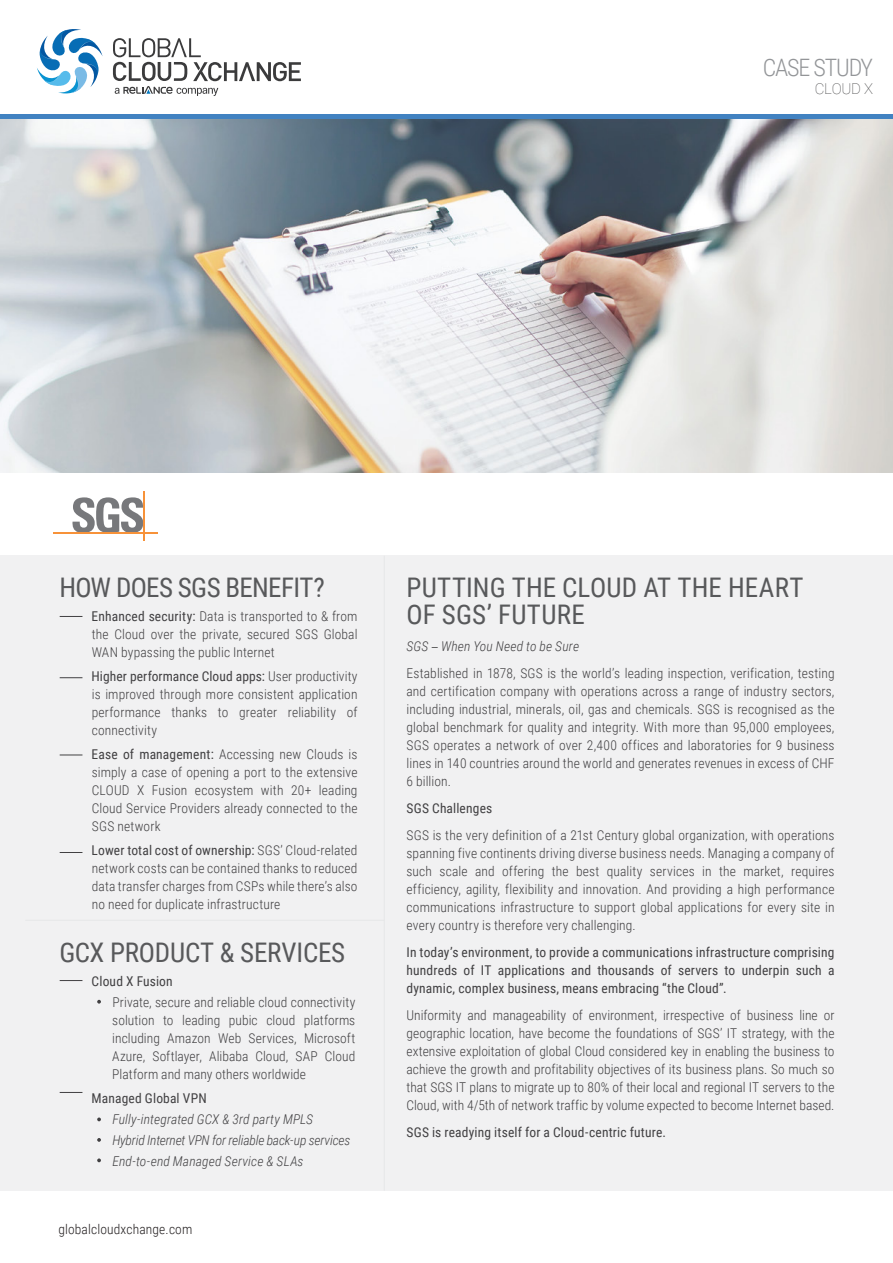
<style>
.page{position:relative;width:893px;height:1263px;background:#fff}
.page>*{position:absolute;margin:0;border:0;box-sizing:border-box;transform-origin:0 0}
.t1{font:27px/27px "Roboto Condensed";letter-spacing:-.005em;color:#58595b}
.t2{font:27px "Roboto Condensed";letter-spacing:-.025em;color:#58595b}
.t3{font:300 24px "Roboto Condensed";letter-spacing:-.05em;color:#939598}
.t4{font:100 15px "Roboto";letter-spacing:-.015em;color:#3b3b3c}
.t5{font:300 13.5px/18px "Roboto Condensed";letter-spacing:.01em;color:#414042;text-align:justify}
.t6{font:13.5px/18px "Roboto Condensed";letter-spacing:.01em;color:#414042;text-align:justify}
.t7{font:italic 300 13.5px/21px "Roboto Condensed";color:#414042}
.t8{font:300 13.5px "Roboto Condensed";letter-spacing:.01em;color:#231f20}
.s1{font-weight:400}
.s2{font-style:italic}
.s3{font-family:"Myriad Pro";font-weight:400}
</style>
<div class="page">
<div style="left:0;top:556px;width:893px;height:635px;background:#f1f1f2"></div>
<svg style="left:37px;top:29px;width:66px;height:65px"></svg>
<svg style="left:113px;top:38px;width:188px;height:58px"></svg>
<img style="left:0;top:119px;width:893px;height:354px">
<div style="left:0;top:114px;width:893px;height:5px;background:#4182c1"></div>
<hr style="left:384px;top:556px;width:1px;height:635px;background:#e6e7e8">
<hr style="left:25px;top:920px;width:359px;height:1px;background:#e6e7e8">
<svg style="left:60px;top:616px;width:22px;height:1px"></svg>
<svg style="left:60px;top:677px;width:22px;height:1px"></svg>
<svg style="left:60px;top:852px;width:22px;height:1px"></svg>
<svg style="left:60px;top:755px;width:22px;height:1px"></svg>
<svg style="left:60px;top:980px;width:22px;height:1px"></svg>
<svg style="left:60px;top:1092px;width:22px;height:1px"></svg>
<svg style="left:97px;top:1000px;width:4px;height:3px"></svg>
<svg style="left:97px;top:1117px;width:4px;height:4px"></svg>
<svg style="left:97px;top:1138px;width:4px;height:4px"></svg>
<svg style="left:97px;top:1158px;width:4px;height:4px"></svg>
<svg style="left:72px;top:497px;width:71px;height:35px"></svg>
<hr style="left:53px;top:532px;width:104px;height:1px;background:#f79239">
<hr style="left:143px;top:491px;width:1px;height:50px;background:#f79239">
<h2 class="t3" style="left:763px;top:51px;width:112px">CASE STUDY</h2>
<p class="t4" style="left:815px;top:78px;width:60px">CLOUD X</p>
<h1 class="t2" style="left:59px;top:569px;width:267px">HOW DOES SGS BENEFIT?</h1>
<p class="t5" style="left:92px;top:607px;width:267px"><span class="s1">Enhanced security:</span> Data is transported to &amp; from the Cloud over the private, secured SGS Global WAN bypassing the public Internet</p>
<p class="t5" style="left:92px;top:667px;width:267px"><span class="s1">Higher performance Cloud apps:</span> User productivity is improved through more consistent application performance thanks to greater reliability of connectivity</p>
<p class="t5" style="left:92px;top:745px;width:267px"><span class="s1">Ease of management:</span> Accessing new Clouds is simply a case of opening a port to the extensive CLOUD X Fusion ecosystem with 20+ leading Cloud Service Providers already connected to the SGS network</p>
<p class="t5" style="left:92px;top:841px;width:267px"><span class="s1">Lower total cost of ownership:</span> SGS’ Cloud-related network costs can be contained thanks to reduced data transfer charges from CSPs while there’s also no need for duplicate infrastructure</p>
<h1 class="t1" style="left:59px;top:937px;width:287px">GCX PRODUCT &amp; SERVICES</h1>
<p class="t6" style="left:92px;top:971px;width:83px">Cloud X Fusion</p>
<p class="t5" style="left:112px;top:992px;width:245px">Private, secure and reliable cloud connectivity solution to leading pubic cloud platforms including Amazon Web Services, Microsoft Azure, Softlayer, Alibaba Cloud, SAP Cloud Platform and many others worldwide</p>
<p class="t6" style="left:92px;top:1088px;width:117px">Managed Global VPN</p>
<p class="t7" style="left:112px;top:1108px;width:239px">Fully-integrated GCX &amp; 3rd party MPLS<br>Hybrid Internet VPN for reliable back-up services<br>End-to-end Managed Service &amp; SLAs</p>
<p class="t8" style="left:58px;top:1219px;width:136px">globalcloudxchange.com</p>
<h1 class="t1" style="left:406px;top:573px;width:398px">PUTTING THE CLOUD AT THE HEART<br>OF SGS’ FUTURE</h1>
<p class="t5" style="left:406px;top:632px;width:429px;line-height:27px"><span class="s2">SGS</span> <span class="s3">–</span> <span class="s2">When You Need to be Sure<br></span>Established in 1878, SGS is the world’s leading inspection, verification, testing</p>
<p class="t5" style="left:406px;top:682px;width:430px">and certification company with operations across a range of industry sectors, including industrial, minerals, oil, gas and chemicals. SGS is recognised as the global benchmark for quality and integrity. With more than 95,000 employees, SGS operates a network of over 2,400 offices and laboratories for 9 business lines in 140 countries around the world and generates revenues in excess of CHF 6 billion.</p>
<p class="t6" style="left:406px;top:799px;width:87px">SGS Challenges</p>
<p class="t5" style="left:406px;top:826px;width:430px">SGS is the very definition of a 21st Century global organization, with operations spanning five continents driving diverse business needs. Managing a company of such scale and offering the best quality services in the market, requires efficiency, agility, flexibility and innovation. And providing a high performance communications infrastructure to support global applications for every site in every country is therefore very challenging.</p>
<p class="t6" style="left:406px;top:943px;width:429px">In today’s environment, to provide a communications infrastructure comprising hundreds of IT applications and thousands of servers to underpin such a dynamic, complex business, means embracing “the Cloud”.</p>
<p class="t5" style="left:406px;top:1006px;width:430px">Uniformity and manageability of environment, irrespective of business line or geographic location, have become the foundations of SGS’ IT strategy, with the extensive exploitation of global Cloud considered key in enabling the business to achieve the growth and profitability objectives of its business plans. So much so that SGS IT plans to migrate up to 80% of their local and regional IT servers to the Cloud, with 4/5th of network traffic by volume expected to become Internet based.</p>
<p class="t6" style="left:406px;top:1123px;width:261px">SGS is readying itself for a Cloud-centric future.</p>
</div>
